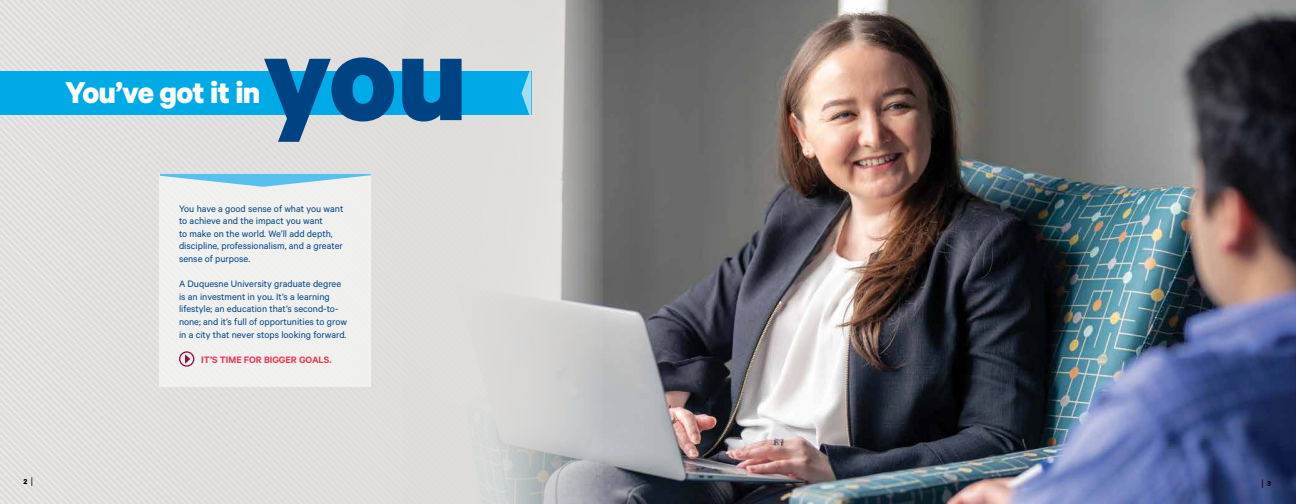
<style>
.page{position:relative;width:1296px;height:504px;background:#fff}
.page>*{position:absolute;margin:0;border:0;box-sizing:border-box;transform-origin:0 0}
.t1{font:700 136.4px "Calibre";color:#004383}
.t2{font:700 34px "Calibre";letter-spacing:-.02em;color:#fff}
.t3{font:300 14px "Calibre";color:#000}
.t4{font:10.5px/12.6px "Calibre";color:#004383}
.t5{font:600 10.5px "Calibre";color:#ee3350}
.t6{font:700 8px "Calibre";color:#000}
.s1{font-weight:300;font-size:14px}
.s2{font-weight:700;font-size:8px}
</style>
<div class="page">
<img style="left:603px;top:0;width:693px;height:504px">
<svg style="left:564px;top:0;width:39px;height:504px;background:#a3a3a4"></svg>
<svg style="left:0;top:0;width:564px;height:504px;background:#dededc"></svg>
<div style="left:0;top:71px;width:531px;height:44px;background:#00aae7"></div>
<div style="left:160px;top:174px;width:211px;height:213px;background:#efefee"></div>
<div style="left:179px;top:351px;width:15px;height:16px;border:1px solid #980539;border-radius:50%"></div>
<svg style="left:185px;top:354px;width:5px;height:10px"></svg>
<svg style="left:521px;top:71px;width:10px;height:44px"></svg>
<svg style="left:160px;top:174px;width:211px;height:13px"></svg>
<h1 class="t1" style="left:263px;top:-6px;width:206px">you</h1>
<h2 class="t2" style="left:65px;top:72px;width:197px">You’ve got it in</h2>
<p class="t4" style="left:179px;top:202px;width:166px">You have a good sense of what you want to achieve and the impact you want<br>to make on the world. We’ll add depth, discipline, professionalism, and a greater sense of purpose.</p>
<p class="t4" style="left:179px;top:277px;width:169px">A Duquesne University graduate degree is an investment in you. It’s a learning lifestyle; an education that’s second-to&shy;none; and it’s full of opportunities to grow in a city that never stops looking forward.</p>
<p class="t5" style="left:201px;top:353px;width:132px">IT’S TIME FOR BIGGER GOALS.</p>
<p class="t6" style="left:23px;top:477px;width:11px">2 <span class="s1">I</span></p>
<h3 class="t3" style="left:1261px;top:475px;width:11px">I <span class="s2">3</span></h3>
</div>
